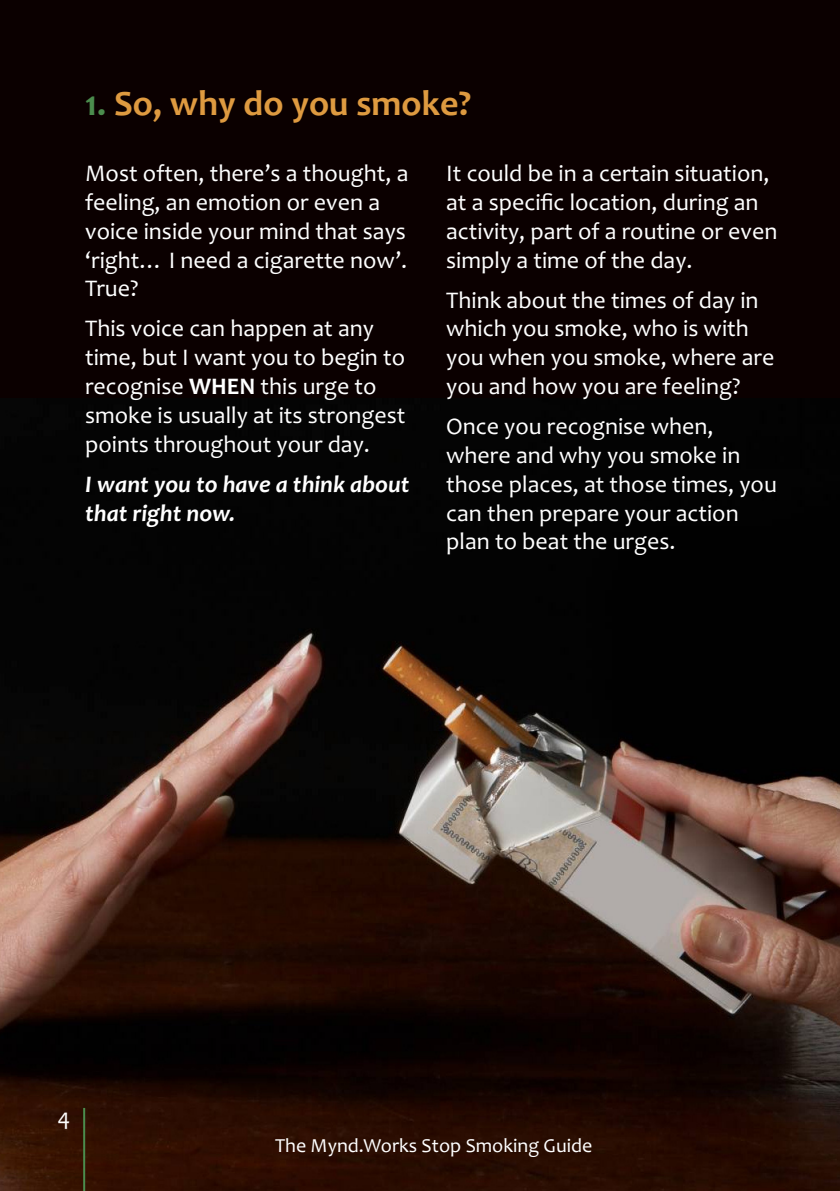
<style>
.page{position:relative;width:840px;height:1191px;background:#fff}
.page>*{position:absolute;margin:0;border:0;box-sizing:border-box;transform-origin:0 0}
.t1{font:700 36px "Candara";color:#de9a40}
.t2{font:24px/28.8px "Candara";color:#fff}
.t3{font:italic 700 24px/28.8px "Candara";color:#fff}
.t4{font:20px "Candara";color:#fff}
.s1{color:#4b8d4d}
.s2{font-weight:700}
</style>
<div class="page">
<div style="left:0;top:0;width:839px;height:1191px;background:#0b0000"></div>
<img style="left:0;top:494px;width:839px;height:697px">
<hr style="left:83px;top:1108px;width:2px;height:83px;background:#4b8d4d">
<h1 class="t1" style="left:85px;top:81px;width:387px"><span class="s1">1.</span> So, why do you smoke?</h1>
<p class="t2" style="left:85px;top:158px;width:324px">Most often, there’s a thought, a feeling, an emotion or even a voice inside your mind that says ‘right… I need a cigarette now’.<br>True?</p>
<p class="t2" style="left:85px;top:314px;width:321px">This voice can happen at any time, but I want you to begin to recognise <span class="s2">WHEn</span> this urge to smoke is usually at its strongest points throughout your day.</p>
<p class="t3" style="left:85px;top:469px;width:326px">I want you to have a think about that right now.</p>
<p class="t2" style="left:446px;top:158px;width:332px">It could be in a certain situation, at a specific location, during an activity, part of a routine or even simply a time of the day.</p>
<p class="t2" style="left:446px;top:285px;width:329px">Think about the times of day in which you smoke, who is with you when you smoke, where are you and how you are feeling?</p>
<p class="t2" style="left:446px;top:411px;width:332px">Once you recognise when, where and why you smoke in those places, at those times, you can then prepare your action plan to beat the urges.</p>
<p class="t2" style="left:57px;top:1102px;width:14px">4</p>
<p class="t4" style="left:275px;top:1133px;width:319px">The Mynd.Works Stop Smoking Guide</p>
</div>
